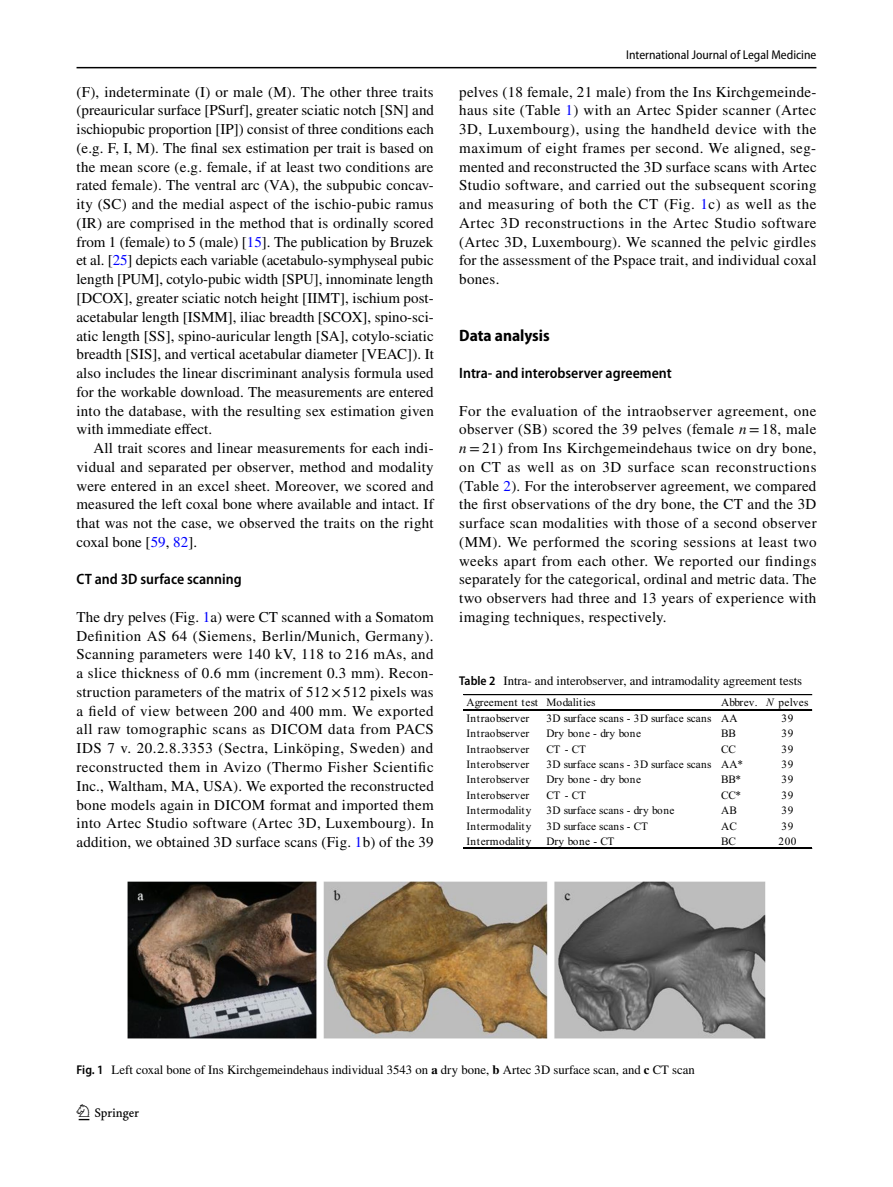
<style>
.page{position:relative;width:893px;height:1187px;background:#fff}
.page>*{position:absolute;margin:0;border:0;box-sizing:border-box;transform-origin:0 0}
.t1{font:22.5px "Springnew Regular 2";color:#000}
.t2{font:700 semi-condensed 16.5px "Myriad Pro";color:#000}
.t3{font:15px/18.8px "STIX";letter-spacing:.015em;color:#000;text-align:justify}
.t4{font:600 semi-condensed 15px "Myriad Pro";color:#000}
.t5{font:12.75px "STIX";color:#000}
.t6{font:semi-condensed 12.75px "Myriad Pro";color:#000}
.t7{font:11.25px "Times New Roman";letter-spacing:.005em;color:#000}
.t8{font:11.25px "Times New Roman";letter-spacing:.025em;color:#000}
.s1{color:#00f}
.s2{font-style:italic}
.s3{font-family:"Myriad Pro";font-weight:600;font-stretch:semi-condensed}
.s4{font-weight:700}
</style>
<div class="page">
<hr style="left:77px;top:67px;width:739px;height:1px;background:#000">
<img style="left:128px;top:881px;width:637px;height:157px">
<hr style="left:463px;top:694px;width:349px;height:1px;background:#000">
<hr style="left:463px;top:709px;width:349px;height:1px;background:#000">
<hr style="left:463px;top:847px;width:349px;height:2px;background:#000">
<p class="t3" style="left:77px;top:83px;width:359px">(F), indeterminate (I) or male (M). The other three traits (preauricular surface [PSurf], greater sciatic notch [SN] and ischiopubic proportion [IP]) consist of three conditions each (e.g. F, I, M). The final sex estimation per trait is based on the mean score (e.g. female, if at least two conditions are rated female). The ventral arc (VA), the subpubic concav&shy;ity (SC) and the medial aspect of the ischio-pubic ramus (IR) are comprised in the method that is ordinally scored from 1 (female) to 5 (male) [<span class="s1">15</span>]. The publication by Bruzek et al. [<span class="s1">25</span>] depicts each variable (acetabulo-symphyseal pubic length [PUM], cotylo-pubic width [SPU], innominate length [DCOX], greater sciatic notch height [IIMT], ischium post&shy;acetabular length [ISMM], iliac breadth [SCOX], spino-sci&shy;atic length [SS], spino-auricular length [SA], cotylo-sciatic breadth [SIS], and vertical acetabular diameter [VEAC]). It also includes the linear discriminant analysis formula used for the workable download. The measurements are entered into the database, with the resulting sex estimation given with immediate effect.</p>
<p class="t3" style="left:77px;top:439px;width:359px;text-indent:17px">All trait scores and linear measurements for each indi&shy;vidual and separated per observer, method and modality were entered in an excel sheet. Moreover, we scored and measured the left coxal bone where available and intact. If that was not the case, we observed the traits on the right coxal bone [<span class="s1">59</span>, <span class="s1">82</span>].</p>
<p class="t4" style="left:77px;top:571px;width:167px">CT and 3D surface scanning</p>
<p class="t3" style="left:77px;top:608px;width:359px">The dry pelves (Fig. <span class="s1">1</span>a) were CT scanned with a Somatom Definition AS 64 (Siemens, Berlin/Munich, Germany).<br>Scanning parameters were 140 kV, 118 to 216 mAs, and a slice thickness of 0.6 mm (increment 0.3 mm). Recon&shy;struction parameters of the matrix of 512 ×512 pixels was a field of view between 200 and 400 mm. We exported all raw tomographic scans as DICOM data from PACS IDS 7 v. 20.2.8.3353 (Sectra, Linköping, Sweden) and reconstructed them in Avizo (Thermo Fisher Scientific Inc., Waltham, MA, USA). We exported the reconstructed bone models again in DICOM format and imported them into Artec Studio software (Artec 3D, Luxembourg). In addition, we obtained 3D surface scans (Fig. <span class="s1">1</span>b) of the 39</p>
<p class="t6" style="left:626px;top:48px;width:192px">International Journal of Legal Medicine</p>
<p class="t3" style="left:459px;top:83px;width:359px">pelves (18 female, 21 male) from the Ins Kirchgemeinde&shy;haus site (Table <span class="s1">1</span>) with an Artec Spider scanner (Artec 3D, Luxembourg), using the handheld device with the maximum of eight frames per second. We aligned, seg&shy;mented and reconstructed the 3D surface scans with Artec Studio software, and carried out the subsequent scoring and measuring of both the CT (Fig. <span class="s1">1</span>c) as well as the Artec 3D reconstructions in the Artec Studio software (Artec 3D, Luxembourg). We scanned the pelvic girdles for the assessment of the Pspace trait, and individual coxal bones.</p>
<p class="t2" style="left:459px;top:326px;width:92px">Data analysis</p>
<p class="t4" style="left:459px;top:365px;width:214px">Intra‑ and interobserver agreement</p>
<p class="t3" style="left:459px;top:402px;width:359px">For the evaluation of the intraobserver agreement, one observer (SB) scored the 39 pelves (female <span class="s2">n</span>= 18, male <span class="s2">n</span> = 21) from Ins Kirchgemeindehaus twice on dry bone, on CT as well as on 3D surface scan reconstructions (Table <span class="s1">2</span>). For the interobserver agreement, we compared the first observations of the dry bone, the CT and the 3D surface scan modalities with those of a second observer (MM). We performed the scoring sessions at least two weeks apart from each other. We reported our findings separately for the categorical, ordinal and metric data. The two observers had three and 13 years of experience with imaging techniques, respectively.</p>
<p class="t5" style="left:459px;top:671px;width:344px"><span class="s3">Table 2</span> Intra- and interobserver, and intramodality agreement tests</p>
<p class="t7" style="left:467px;top:698px;width:131px">Agreement test Modalities</p>
<p class="t7" style="left:721px;top:698px;width:89px">Abbrev. <span class="s2">N</span> pelves</p>
<p class="t8" style="left:467px;top:714px;width:64px">Intraobserver</p>
<p class="t7" style="left:546px;top:714px;width:193px">3D surface scans - 3D surface scans AA</p>
<p class="t7" style="left:781px;top:714px;width:13px">39</p>
<p class="t8" style="left:467px;top:729px;width:64px">Intraobserver</p>
<p class="t8" style="left:546px;top:729px;width:96px">Dry bone - dry bone</p>
<p class="t7" style="left:721px;top:729px;width:16px">BB</p>
<p class="t7" style="left:782px;top:729px;width:13px">39</p>
<p class="t8" style="left:467px;top:744px;width:64px">Intraobserver</p>
<p class="t7" style="left:546px;top:744px;width:41px">CT - CT</p>
<p class="t7" style="left:721px;top:744px;width:16px">CC</p>
<p class="t7" style="left:782px;top:744px;width:13px">39</p>
<p class="t8" style="left:467px;top:760px;width:64px">Interobserver</p>
<p class="t7" style="left:546px;top:760px;width:198px">3D surface scans - 3D surface scans AA*</p>
<p class="t7" style="left:782px;top:760px;width:13px">39</p>
<p class="t8" style="left:467px;top:775px;width:64px">Interobserver</p>
<p class="t8" style="left:546px;top:775px;width:96px">Dry bone - dry bone</p>
<p class="t7" style="left:721px;top:775px;width:21px">BB*</p>
<p class="t7" style="left:781px;top:775px;width:13px">39</p>
<p class="t8" style="left:467px;top:790px;width:64px">Interobserver</p>
<p class="t7" style="left:546px;top:790px;width:41px">CT - CT</p>
<p class="t7" style="left:721px;top:790px;width:21px">CC*</p>
<p class="t7" style="left:781px;top:790px;width:13px">39</p>
<p class="t8" style="left:467px;top:806px;width:66px">Intermodality</p>
<p class="t7" style="left:546px;top:806px;width:130px">3D surface scans - dry bone</p>
<p class="t7" style="left:721px;top:806px;width:17px">AB</p>
<p class="t7" style="left:782px;top:806px;width:13px">39</p>
<p class="t8" style="left:467px;top:821px;width:66px">Intermodality</p>
<p class="t7" style="left:546px;top:821px;width:103px">3D surface scans - CT</p>
<p class="t7" style="left:721px;top:821px;width:17px">AC</p>
<p class="t7" style="left:782px;top:821px;width:13px">39</p>
<p class="t8" style="left:467px;top:837px;width:66px">Intermodality</p>
<p class="t7" style="left:546px;top:837px;width:70px">Dry bone - CT</p>
<p class="t7" style="left:721px;top:837px;width:16px">BC</p>
<p class="t7" style="left:778px;top:837px;width:19px">200</p>
<p class="t5" style="left:77px;top:1060px;width:620px"><span class="s3">Fig. 1</span> Left coxal bone of Ins Kirchgemeindehaus individual 3543 on <span class="s4">a</span> dry bone, <span class="s4">b</span> Artec 3D surface scan, and <span class="s4">c</span> CT scan</p>
<h1 class="t1" style="left:79px;top:1104px;width:62px">1 3</h1>
</div>
